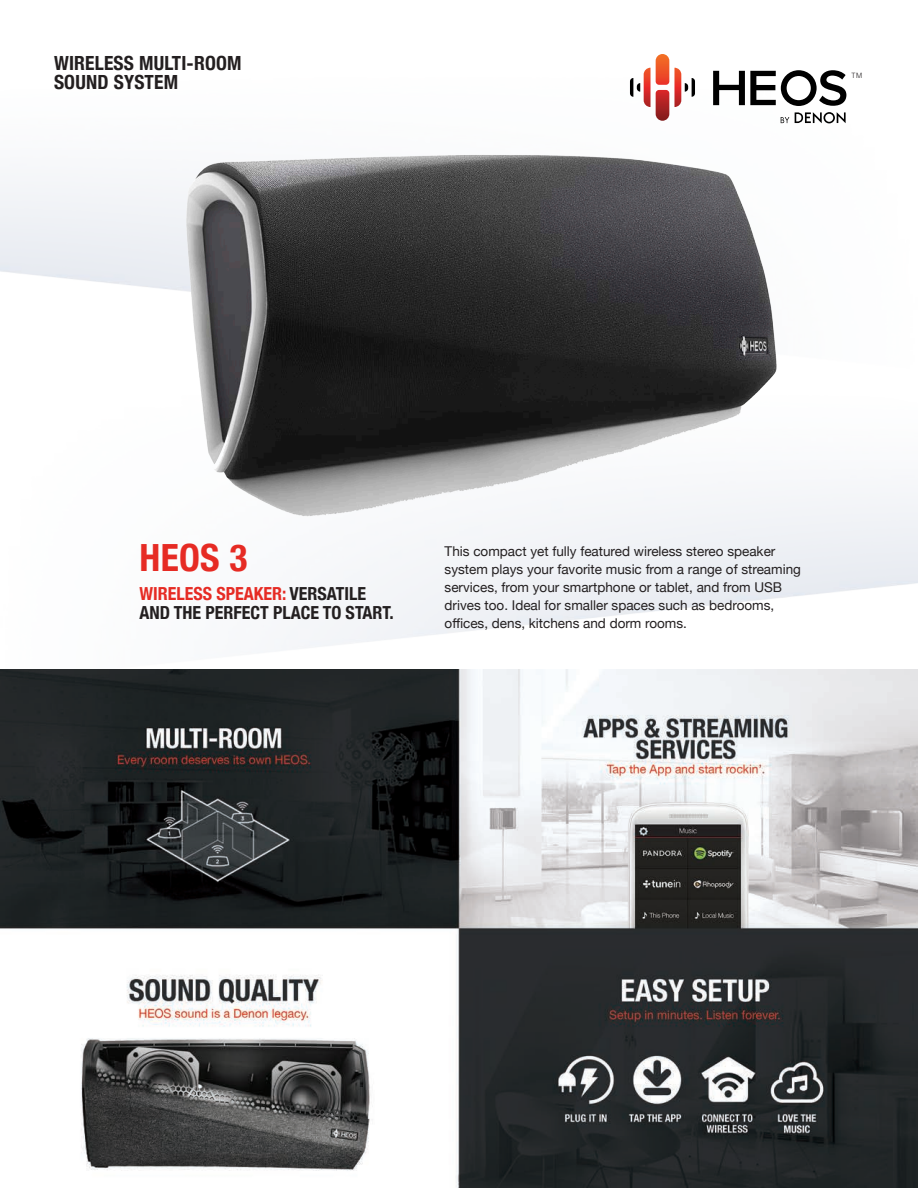
<style>
.page{position:relative;width:918px;height:1188px;background:#fff}
.page>*{position:absolute;margin:0;border:0;box-sizing:border-box;transform-origin:0 0}
.t1{font:700 condensed 37.5px "Helvetica Neue";color:#e62b24}
.t2{font:700 condensed 19.5px "Helvetica Neue";letter-spacing:.01em;color:#231f20}
.t3{font:700 condensed 18px/19.5px "Helvetica Neue";color:#231f20}
.t4{font:13.5px/18px "Helvetica Neue";color:#231f20}
.t5{font:300 7.35px "Helvetica";color:#231f20}
.s1{color:#e62b24}
</style>
<div class="page">
<img style="left:0;top:527px;width:918px;height:143px">
<img style="left:0;top:670px;width:918px;height:518px">
<svg style="left:802px;top:112px;width:44px;height:11px"></svg>
<svg style="left:802px;top:70px;width:44px;height:36px"></svg>
<img style="left:139px;top:54px;width:663px;height:497px">
<p class="t2" style="left:54px;top:47px;width:189px">WIRELESS MULTI-ROOM</p>
<p class="t2" style="left:54px;top:66px;width:126px">SOUND SYSTEM</p>
<p class="t5" style="left:852px;top:69px;width:12px">TM</p>
<p class="t1" style="left:139px;top:527px;width:110px">HEOS 3</p>
<p class="t4" style="left:445px;top:543px;width:358px">This compact yet fully featured wireless stereo speaker system plays your favorite music from a range of streaming services, from your smartphone or tablet, and from USB drives too. Ideal for smaller spaces such as bedrooms, offices, dens, kitchens and dorm rooms.</p>
<p class="t3" style="left:139px;top:582px;width:256px"><span class="s1">WIRELESS SPEAKER:</span> VERSATILE<br>AND THE PERFECT PLACE TO START.</p>
</div>
